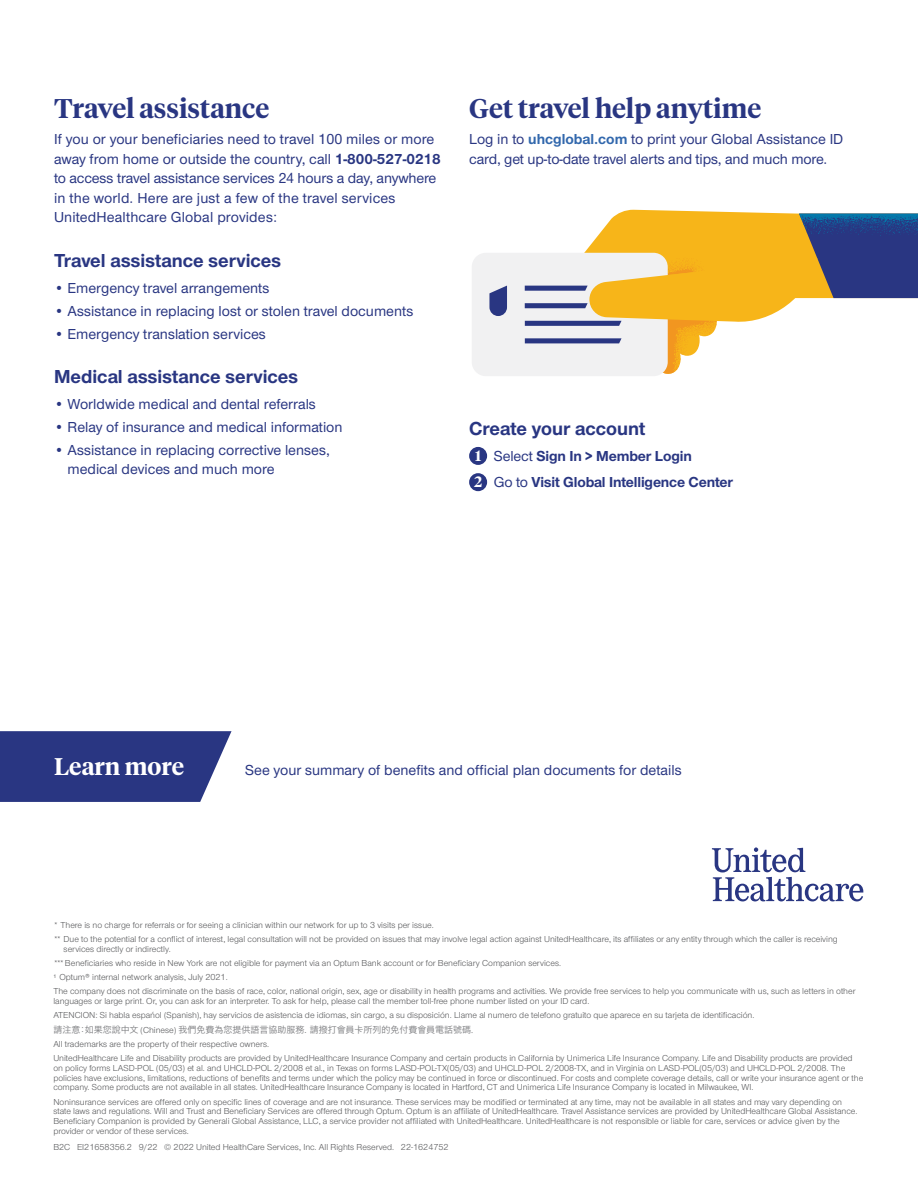
<style>
.page{position:relative;width:918px;height:1188px;background:#fff}
.page>*{position:absolute;margin:0;border:0;box-sizing:border-box;transform-origin:0 0}
.t1{font:600 27px "UHC Serif Headline";color:#293682}
.t2{font:600 24px "UHC Serif Headline";color:#fff}
.t3{font:700 19.5px "UHC Sans";color:#293682}
.t4{font:500 15px/19.5px "UHC Sans";color:#293682}
.t5{font:700 15px "UHC Sans";letter-spacing:-.01em;color:#293682}
.t6{font:9px/9.8px "UHC Sans";color:#58595b}
.t7{font:9px "Hira Kaku Pro W3";color:#797a7d}
.s1{font-weight:700}
.s2{font-weight:700;color:#3268ad}
.s3{font-family:"UHC Serif Headline";font-weight:600;color:#fff}
.s4{font-weight:500}
.s5{font-family:"UHC Sans";color:#58595b}
.s6{font-family:"Minion Pro"}
</style>
<div class="page">
<svg style="left:618px;top:210px;width:300px;height:4px"></svg>
<div style="left:472px;top:253px;width:196px;height:123px;background:#f1f1f2;border-radius:14px"></div>
<svg style="left:489px;top:286px;width:18px;height:30px"></svg>
<svg style="left:525px;top:214px;width:393px;height:160px"></svg>
<div style="left:469px;top:447px;width:18px;height:18px;background:#293682;border-radius:50%"></div>
<div style="left:469px;top:473px;width:18px;height:18px;background:#293682;border-radius:50%"></div>
<svg style="left:0;top:731px;width:232px;height:71px;background:#37438a"></svg>
<svg style="left:712px;top:847px;width:151px;height:54px"></svg>
<h2 class="t1" style="left:54px;top:90px;width:217px">Travel assistance</h2>
<p class="t4" style="left:54px;top:129px;width:388px">If you or your beneficiaries need to travel 100 miles or more away from home or outside the country, call <span class="s1">1-800-527-0218 </span>to access travel assistance services 24 hours a day, anywhere in the world. Here are just a few of the travel services UnitedHealthcare Global provides:</p>
<h3 class="t3" style="left:54px;top:247px;width:229px">Travel assistance services</h3>
<p class="t4" style="left:54px;top:278px;width:217px">• Emergency travel arrangements</p>
<p class="t4" style="left:54px;top:300px;width:361px">• Assistance in replacing lost or stolen travel documents</p>
<p class="t4" style="left:54px;top:323px;width:213px">• Emergency translation services</p>
<h3 class="t3" style="left:54px;top:363px;width:246px">Medical assistance services</h3>
<p class="t4" style="left:54px;top:394px;width:263px">• Worldwide medical and dental referrals</p>
<p class="t4" style="left:54px;top:417px;width:290px">• Relay of insurance and medical information</p>
<p class="t4" style="left:68px;top:440px;width:264px;text-indent:-14px">• Assistance in replacing corrective lenses, medical devices and much more</p>
<h2 class="t1" style="left:469px;top:90px;width:294px">Get travel help anytime</h2>
<p class="t4" style="left:469px;top:129px;width:376px">Log in to <span class="s2">uhcglobal.com</span> to print your Global Assistance ID card, get up-to-date travel alerts and tips, and much more.</p>
<h3 class="t3" style="left:469px;top:415px;width:178px">Create your account</h3>
<p class="t5" style="left:475px;top:446px;width:218px"><span class="s3">1</span> <span class="s4">Select</span> Sign In &gt; Member Login</p>
<p class="t5" style="left:474px;top:472px;width:260px"><span class="s3">2</span> <span class="s4">Go to</span> Visit Global Intelligence Center</p>
<h2 class="t2" style="left:54px;top:750px;width:132px">Learn more</h2>
<p class="t4" style="left:245px;top:760px;width:438px">See your summary of benefits and official plan documents for details</p>
<p class="t6" style="left:53px;top:917px;width:786px;line-height:14.2px">* There is no charge for referrals or for seeing a clinician within our network for up to 3 visits per issue.<br>** Due to the potential for a conflict of interest, legal consultation will not be provided on issues that may involve legal action against UnitedHealthcare, its affiliates or any entity through which the caller is receiving</p>
<p class="t6" style="left:53px;top:941px;width:509px;line-height:14.2px;text-indent:10px">services directly or indirectly.<br>***Beneficiaries who reside in New York are not eligible for payment via an Optum Bank account or for Beneficiary Companion services.<br><sup>1</sup> Optum® internal network analysis, July 2021.</p>
<p class="t6" style="left:53px;top:986px;width:804px">The company does not discriminate on the basis of race, color, national origin, sex, age or disability in health programs and activities. We provide free services to help you communicate with us, such as letters in other languages or large print. Or, you can ask for an interpreter. To ask for help, please call the member toll-free phone number listed on your ID card.</p>
<p class="t6" style="left:53px;top:1010px;width:703px">ATENCION: Si habla espańol (Spanish), hay servicios de asistencia de idiomas, sin cargo, a su disposición. Llame al numero de telefono gratuito que aparece en su tarjeta de identificación.</p>
<p class="t7" style="left:53px;top:1021px;width:421px">請注意：如果您說中文 <span class="s5">(Chinese)</span> 我們免費為您提供語言協助服務. 請撥打會員卡所列的免付費會員電話號碼<span class="s6">.</span></p>
<p class="t6" style="left:53px;top:1039px;width:217px">All trademarks are the property of their respective owners.</p>
<p class="t6" style="left:53px;top:1053px;width:811px">UnitedHealthcare Life and Disability products are provided by UnitedHealthcare Insurance Company and certain products in California by Unimerica Life Insurance Company. Life and Disability products are provided on policy forms LASD-POL (05/03) et al. and UHCLD-POL 2/2008 et al., in Texas on forms LASD-POL-TX(05/03) and UHCLD-POL 2/2008-TX, and in Virginia on LASD-POL(05/03) and UHCLD-POL 2/2008. The policies have exclusions, limitations, reductions of benefits and terms under which the policy may be continued in force or discontinued. For costs and complete coverage details, call or write your insurance agent or the company. Some products are not available in all states. UnitedHealthcare Insurance Company is located in Hartford, CT and Unimerica Life Insurance Company is located in Milwaukee, WI.</p>
<p class="t6" style="left:53px;top:1097px;width:806px">Noninsurance services are offered only on specific lines of coverage and are not insurance. These services may be modified or terminated at any time, may not be available in all states and may vary depending on state laws and regulations. Will and Trust and Beneficiary Services are offered through Optum. Optum is an affiliate of UnitedHealthcare. Travel Assistance services are provided by UnitedHealthcare Global Assistance.<br>Beneficiary Companion is provided by Generali Global Assistance, LLC, a service provider not affiliated with UnitedHealthcare. UnitedHealthcare is not responsible or liable for care, services or advice given by the provider or vendor of these services.</p>
<p class="t6" style="left:53px;top:1142px;width:397px">B2C EI21658356.2 9/22 © 2022 United HealthCare Services, Inc. All Rights Reserved. 22-1624752</p>
</div>
